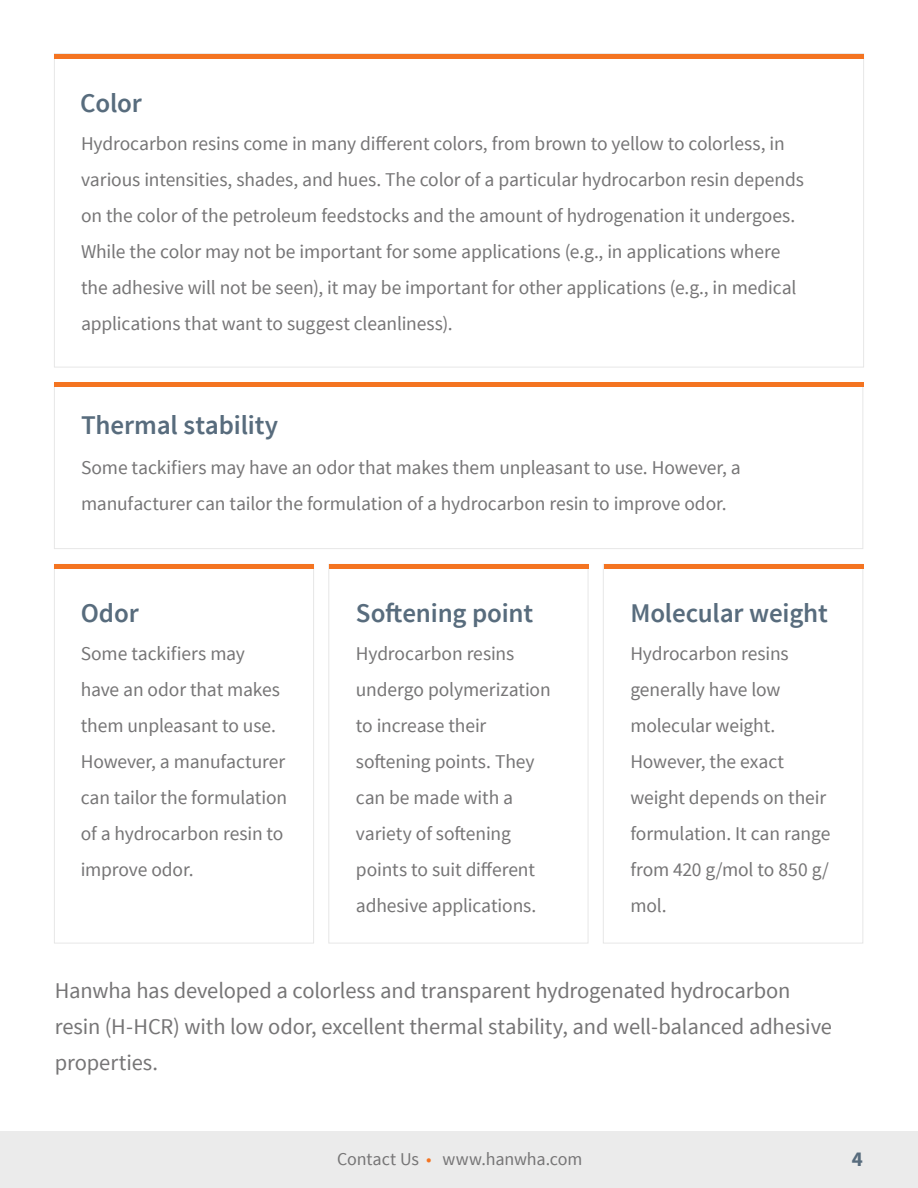
<style>
.page{position:relative;width:918px;height:1188px;background:#fff}
.page>*{position:absolute;margin:0;border:0;box-sizing:border-box;transform-origin:0 0}
.t1{font:600 27px "Source Sans Pro";letter-spacing:-.01em;color:#586c7d}
.Body{font:22.5px/36px "Source Sans Pro";letter-spacing:-.01em;color:#767576}
.t2{font:700 21px "Source Sans Pro";color:#586c7d}
.Body-2{font:19.5px/36px "Source Sans Pro";letter-spacing:-.005em;color:#767576}
.t3{font:18px "Source Sans Pro";letter-spacing:-.005em;color:#767576}
.s1{color:#f47421}
</style>
<div class="page">
<div style="left:0;top:1131px;width:918px;height:57px;background:#ebebeb"></div>
<hr style="left:55px;top:564px;width:259px;height:4px;background:#f47421">
<hr style="left:330px;top:564px;width:259px;height:4px;background:#f47421">
<hr style="left:604px;top:564px;width:259px;height:4px;background:#f47421">
<div style="left:54px;top:382px;width:809px;height:5px;background:#f47421"></div>
<hr style="left:54px;top:54px;width:809px;height:4px;background:#f47421">
<h3 class="t1" style="left:80px;top:86px;width:63px">Color</h3>
<p class="Body-2" style="left:81px;top:125px;width:725px">Hydrocarbon resins come in many different colors, from brown to yellow to colorless, in various intensities, shades, and hues. The color of a particular hydrocarbon resin depends on the color of the petroleum feedstocks and the amount of hydrogenation it undergoes.<br>While the color may not be important for some applications (e.g., in applications where the adhesive will not be seen), it may be important for other applications (e.g., in medical applications that want to suggest cleanliness).</p>
<h3 class="t1" style="left:81px;top:408px;width:199px">Thermal stability</h3>
<p class="Body-2" style="left:81px;top:449px;width:661px">Some tackifiers may have an odor that makes them unpleasant to use. However, a manufacturer can tailor the formulation of a hydrocarbon resin to improve odor.</p>
<h3 class="t1" style="left:81px;top:596px;width:60px">Odor</h3>
<h3 class="t1" style="left:356px;top:596px;width:179px">Softening point</h3>
<h3 class="t1" style="left:630px;top:596px;width:199px">Molecular weight</h3>
<p class="Body-2" style="left:81px;top:635px;width:208px">Some tackifiers may have an odor that makes them unpleasant to use.<br>However, a manufacturer can tailor the formulation of a hydrocarbon resin to improve odor.</p>
<p class="Body-2" style="left:356px;top:635px;width:196px">Hydrocarbon resins undergo polymerization to increase their softening points. They can be made with a variety of softening points to suit different adhesive applications.</p>
<p class="Body-2" style="left:630px;top:635px;width:202px">Hydrocarbon resins generally have low molecular weight.<br>However, the exact weight depends on their formulation. It can range from 420 g/mol to 850 g/ mol.</p>
<p class="Body" style="left:55px;top:973px;width:779px">Hanwha has developed a colorless and transparent hydrogenated hydrocarbon resin (H-HCR) with low odor, excellent thermal stability, and well-balanced adhesive properties.</p>
<p class="t3" style="left:337px;top:1148px;width:247px">Contact Us <span class="s1">•</span> www.hanwha.com</p>
<p class="t2" style="left:852px;top:1145px;width:13px">4</p>
</div>
